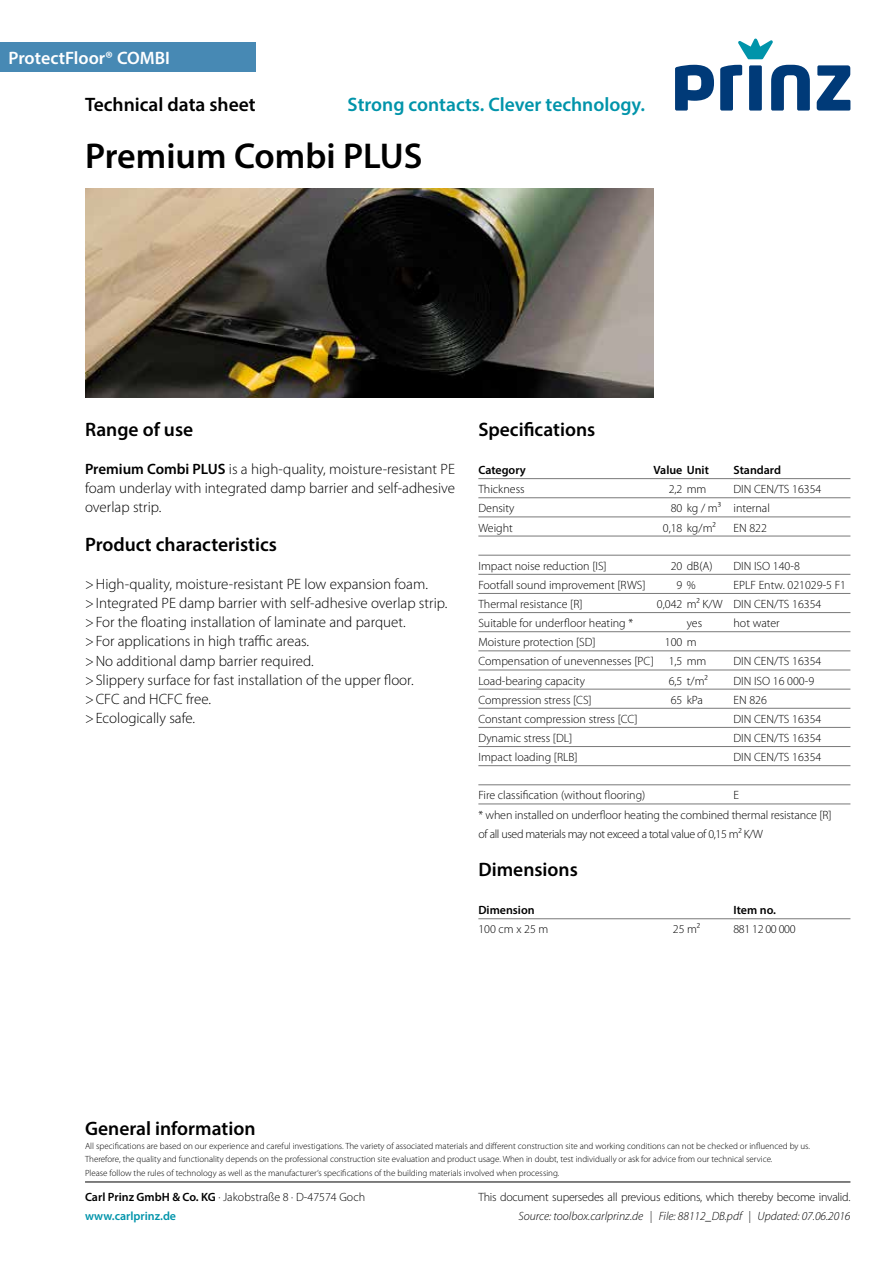
<style>
.page{position:relative;width:893px;height:1263px;background:#fff}
.page>*{position:absolute;margin:0;border:0;box-sizing:border-box;transform-origin:0 0}
.t1{font:600 36px "Myriad Pro";color:#000}
.t2{font:600 19.5px "Myriad Pro";color:#000}
.t3{font:600 19.5px "Myriad Pro";color:#0094aa}
.t4{font:600 18px "Myriad Pro";color:#fff}
.t5{font:300 15px/19.2px "Myriad Pro";color:#000;text-align:justify}
.t6{font:300 12px/19.2px "Myriad Pro";color:#000}
.t7{font:300 12px "Myriad Pro";letter-spacing:-.02em;color:#000}
.t8{font:italic 300 12px "Myriad Pro";color:#000}
.t9{font:600 12px "Myriad Pro";color:#000}
.t10{font:600 12px "Myriad Pro";color:#0094aa}
.t11{font:300 12px "Myriad Pro";letter-spacing:-.03em;color:#000}
.t12{font:300 9px/13.5px "Myriad Pro";color:#000}
.s1{font-weight:600}
</style>
<div class="page">
<img style="left:85px;top:188px;width:569px;height:210px">
<hr style="left:478px;top:478px;width:372px;height:1px;background:#797979">
<hr style="left:478px;top:497px;width:372px;height:1px;background:#797979">
<hr style="left:478px;top:517px;width:372px;height:1px;background:#797979">
<hr style="left:478px;top:536px;width:372px;height:1px;background:#797979">
<hr style="left:478px;top:555px;width:372px;height:1px;background:#797979">
<hr style="left:478px;top:574px;width:372px;height:1px;background:#797979">
<hr style="left:478px;top:593px;width:372px;height:1px;background:#797979">
<hr style="left:478px;top:612px;width:372px;height:1px;background:#797979">
<hr style="left:478px;top:631px;width:372px;height:1px;background:#797979">
<hr style="left:478px;top:651px;width:372px;height:1px;background:#797979">
<hr style="left:478px;top:670px;width:372px;height:1px;background:#797979">
<hr style="left:478px;top:689px;width:372px;height:1px;background:#797979">
<hr style="left:478px;top:708px;width:372px;height:1px;background:#797979">
<hr style="left:478px;top:727px;width:372px;height:1px;background:#797979">
<hr style="left:478px;top:746px;width:372px;height:1px;background:#797979">
<hr style="left:478px;top:765px;width:372px;height:1px;background:#797979">
<hr style="left:478px;top:784px;width:372px;height:1px;background:#797979">
<hr style="left:478px;top:804px;width:372px;height:1px;background:#797979">
<hr style="left:478px;top:918px;width:372px;height:1px;background:#797979">
<hr style="left:85px;top:1182px;width:765px;height:1px;background:#000">
<svg style="left:675px;top:65px;width:39px;height:46px"></svg>
<svg style="left:720px;top:65px;width:22px;height:46px"></svg>
<div style="left:749px;top:65px;width:13px;height:46px;background:#003a78;border-radius:2px"></div>
<svg style="left:771px;top:65px;width:39px;height:46px"></svg>
<svg style="left:817px;top:65px;width:33px;height:46px"></svg>
<svg style="left:738px;top:38px;width:35px;height:21px"></svg>
<div style="left:0;top:43px;width:255px;height:29px;background:#4789b4"></div>
<h3 class="t4" style="left:9px;top:47px;width:163px">ProtectFloor® COMBI</h3>
<h2 class="t2" style="left:85px;top:92px;width:172px">Technical data sheet</h2>
<h2 class="t3" style="left:348px;top:92px;width:299px">Strong contacts. Clever technology.</h2>
<h1 class="t1" style="left:85px;top:133px;width:339px">Premium Combi PLUS</h1>
<h2 class="t2" style="left:85px;top:417px;width:110px">Range of use</h2>
<p class="t5" style="left:85px;top:460px;width:372px"><span class="s1">Premium Combi PLUS</span> is a high-quality, moisture-resistant PE foam underlay with integrated damp barrier and self-adhesive overlap strip.</p>
<h2 class="t2" style="left:85px;top:532px;width:193px">Product characteristics</h2>
<p class="t5" style="left:85px;top:575px;width:364px;text-align:left">&gt;High-quality, moisture-resistant PE low expansion foam. &gt;Integrated PE damp barrier with self-adhesive overlap strip. &gt;For the floating installation of laminate and parquet.<br>&gt;For applications in high traffic areas.<br>&gt;No additional damp barrier required.<br>&gt;Slippery surface for fast installation of the upper floor. &gt;CFC and HCFC free.<br>&gt;Ecologically safe.</p>
<h2 class="t2" style="left:478px;top:417px;width:118px">Specifications</h2>
<p class="t9" style="left:478px;top:462px;width:49px">Category</p>
<p class="t9" style="left:653px;top:462px;width:57px">Value Unit</p>
<p class="t9" style="left:733px;top:462px;width:49px">Standard</p>
<p class="t6" style="left:478px;top:480px;width:48px">Thickness</p>
<p class="t6" style="left:669px;top:480px;width:39px">2,2 mm</p>
<p class="t6" style="left:733px;top:480px;width:89px">DIN CEN/TS 16354</p>
<p class="t6" style="left:478px;top:499px;width:38px">Density</p>
<p class="t6" style="left:671px;top:499px;width:101px">80 kg / m³ internal</p>
<p class="t6" style="left:478px;top:518px;width:36px">Weight</p>
<p class="t6" style="left:663px;top:518px;width:55px">0,18 kg/m²</p>
<p class="t6" style="left:733px;top:518px;width:35px">EN 822</p>
<p class="t6" style="left:478px;top:556px;width:130px">Impact noise reduction [IS]</p>
<p class="t6" style="left:671px;top:556px;width:43px">20 dB(A)</p>
<p class="t6" style="left:733px;top:556px;width:68px">DIN ISO 140-8</p>
<p class="t6" style="left:478px;top:575px;width:169px">Footfall sound improvement [RWS]</p>
<p class="t6" style="left:677px;top:575px;width:20px">9 %</p>
<p class="t6" style="left:733px;top:575px;width:114px">EPLF Entw. 021029-5 F1</p>
<p class="t6" style="left:478px;top:595px;width:106px">Thermal resistance [R]</p>
<p class="t6" style="left:657px;top:595px;width:166px">0,042 m² K/W DIN CEN/TS 16354</p>
<p class="t6" style="left:478px;top:614px;width:156px">Suitable for underfloor heating *</p>
<p class="t6" style="left:687px;top:614px;width:17px">yes</p>
<p class="t6" style="left:733px;top:614px;width:48px">hot water</p>
<p class="t6" style="left:478px;top:633px;width:119px">Moisture protection [SD]</p>
<p class="t6" style="left:478px;top:633px;width:229px;text-indent:187px">100 m<br>Compensation of unevennesses [PC] 1,5 mm</p>
<p class="t6" style="left:733px;top:652px;width:89px">DIN CEN/TS 16354</p>
<p class="t6" style="left:478px;top:671px;width:108px">Load-bearing capacity</p>
<p class="t6" style="left:669px;top:671px;width:41px">6,5 t/m²</p>
<p class="t6" style="left:733px;top:671px;width:82px">DIN ISO 16 000-9</p>
<p class="t6" style="left:478px;top:690px;width:115px">Compression stress [CS]</p>
<p class="t6" style="left:671px;top:690px;width:34px">65 kPa</p>
<p class="t6" style="left:733px;top:690px;width:35px">EN 826</p>
<p class="t6" style="left:478px;top:709px;width:161px">Constant compression stress [CC]</p>
<p class="t6" style="left:733px;top:709px;width:89px">DIN CEN/TS 16354</p>
<p class="t6" style="left:478px;top:729px;width:95px">Dynamic stress [DL]</p>
<p class="t6" style="left:733px;top:729px;width:89px">DIN CEN/TS 16354</p>
<p class="t6" style="left:478px;top:748px;width:101px">Impact loading [RLB]</p>
<p class="t6" style="left:733px;top:748px;width:89px">DIN CEN/TS 16354</p>
<p class="t6" style="left:478px;top:786px;width:169px">Fire classification (without flooring)</p>
<p class="t6" style="left:478px;top:786px;width:355px;text-indent:255px">E<br>* when installed on underfloor heating the combined thermal resistance [R] of all used materials may not exceed a total value of 0,15 m² K/W</p>
<h2 class="t2" style="left:478px;top:857px;width:101px">Dimensions</h2>
<p class="t9" style="left:478px;top:903px;width:58px">Dimension</p>
<p class="t9" style="left:733px;top:903px;width:44px">Item no.</p>
<p class="t6" style="left:478px;top:920px;width:71px">100 cm x 25 m</p>
<p class="t6" style="left:673px;top:920px;width:29px">25 m²</p>
<p class="t11" style="left:733px;top:923px;width:64px">881 12 00 000</p>
<h2 class="t2" style="left:85px;top:1116px;width:172px">General information</h2>
<p class="t12" style="left:85px;top:1139px;width:727px">All specifications are based on our experience and careful investigations. The variety of associated materials and different construction site and working conditions can not be checked or influenced by us.<br>Therefore, the quality and functionality depends on the professional construction site evaluation and product usage. When in doubt, test individually or ask for advice from our technical service.<br>Please follow the rules of technology as well as the manufacturer‘s specifications of the building materials involved when processing.</p>
<p class="t6" style="left:85px;top:1188px;width:282px"><span class="s1">Carl Prinz GmbH &amp; Co. KG</span> · Jakobstraße 8 · D-47574 Goch</p>
<p class="t7" style="left:478px;top:1191px;width:374px">This document supersedes all previous editions, which thereby become invalid.</p>
<p class="t10" style="left:85px;top:1209px;width:93px">www.carlprinz.de</p>
<p class="t8" style="left:518px;top:1210px;width:334px">Source: toolbox.carlprinz.de | File: 88112_DB.pdf | Updated: 07.06.2016</p>
</div>
